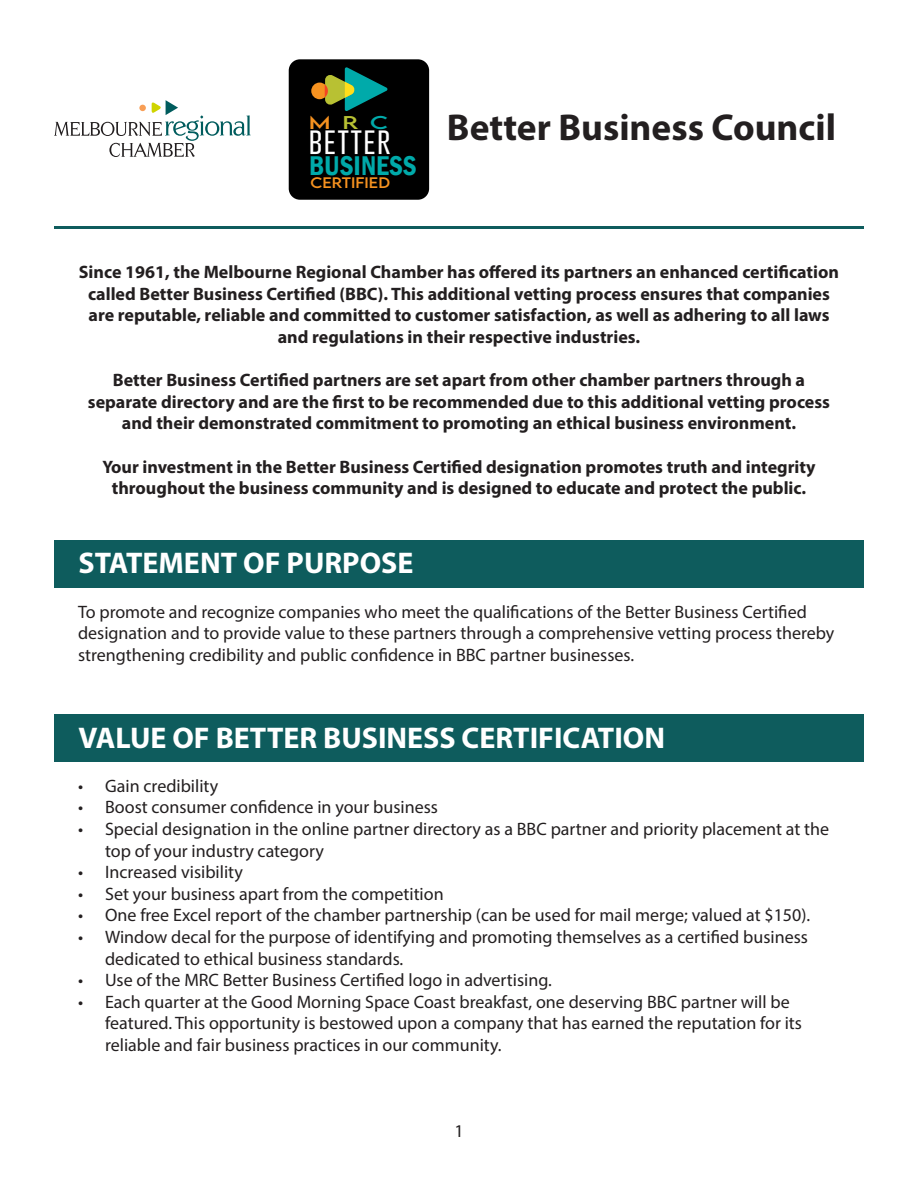
<style>
.page{position:relative;width:918px;height:1188px;background:#fff}
.page>*{position:absolute;margin:0;border:0;box-sizing:border-box;transform-origin:0 0}
.t1{font:700 37.5px "Myriad Pro";color:#231f20}
.t2{font:700 30px "Myriad Pro";color:#fff}
.t3{font:600 condensed 27.9px/20.7px "Franklin Gothic";color:#0aa}
.t4{font:18px/21.6px "Myriad Pro";color:#231f20}
.t5{font:700 18px/21.6px "Myriad Pro";color:#231f20;text-align:center}
.t6{font:16.5px "LEMONMILK";color:#f69220;scale:1.45 1}
.t7{font:13.5px "LEMONMILK";color:#f69220;scale:1.16 1}
.s1{color:#b8c133}
.s2{color:#0aa}
.s3{font-family:"Gobold";font-weight:100;font-stretch:normal;color:#fff}
</style>
<div class="page">
<div style="left:54px;top:540px;width:810px;height:47px;background:#0e5c5d"></div>
<hr style="left:54px;top:227px;width:810px;height:2px;background:#0e5c5d">
<div style="left:54px;top:714px;width:810px;height:48px;background:#0e5c5d"></div>
<svg style="left:54px;top:100px;width:197px;height:57px"></svg>
<div style="left:289px;top:59px;width:140px;height:141px;background:#000;border-radius:11px"></div>
<div style="left:311px;top:83px;width:17px;height:16px;background:#f69220;border-radius:50%"></div>
<svg style="left:325px;top:67px;width:63px;height:44px"></svg>
<p class="t6" style="left:309px;top:112px;width:56px">M<span class="s1">R</span><span class="s2">C</span></p>
<p class="t3" style="left:309px;top:134px;width:109px"><span class="s3">BETTER<br></span>BUSINESS</p>
<p class="t7" style="left:311px;top:174px;width:70px">CERTiFiED</p>
<p class="t1" style="left:447px;top:103px;width:391px">Better Business Council</p>
<p class="t5" style="left:79px;top:261px;width:762px">Since 1961, the Melbourne Regional Chamber has offered its partners an enhanced certification called Better Business Certified (BBC). This additional vetting process ensures that companies are reputable, reliable and committed to customer satisfaction, as well as adhering to all laws and regulations in their respective industries.</p>
<p class="t5" style="left:113px;top:369px;width:694px">Better Business Certified partners are set apart from other chamber partners through a</p>
<p class="t5" style="left:88px;top:390px;width:744px">separate directory and are the first to be recommended due to this additional vetting process and their demonstrated commitment to promoting an ethical business environment.</p>
<p class="t5" style="left:102px;top:455px;width:715px">Your investment in the Better Business Certified designation promotes truth and integrity throughout the business community and is designed to educate and protect the public.</p>
<p class="t2" style="left:78px;top:544px;width:336px">STATEMENT OF PURPOSE</p>
<p class="t4" style="left:78px;top:600px;width:758px">To promote and recognize companies who meet the qualifications of the Better Business Certified designation and to provide value to these partners through a comprehensive vetting process thereby strengthening credibility and public confidence in BBC partner businesses.</p>
<p class="t2" style="left:78px;top:718px;width:588px">VALUE OF BETTER BUSINESS CERTIFICATION</p>
<p class="t4" style="left:78px;top:775px;width:142px">• Gain credibility</p>
<p class="t4" style="left:78px;top:796px;width:361px">• Boost consumer confidence in your business</p>
<p class="t4" style="left:105px;top:818px;width:726px;text-indent:-27px">• Special designation in the online partner directory as a BBC partner and priority placement at the top of your industry category</p>
<p class="t4" style="left:78px;top:861px;width:166px">• Increased visibility</p>
<p class="t4" style="left:78px;top:883px;width:367px">• Set your business apart from the competition</p>
<p class="t4" style="left:78px;top:904px;width:734px">• One free Excel report of the chamber partnership (can be used for mail merge; valued at $150).</p>
<p class="t4" style="left:105px;top:926px;width:704px;text-indent:-27px">• Window decal for the purpose of identifying and promoting themselves as a certified business dedicated to ethical business standards.</p>
<p class="t4" style="left:78px;top:969px;width:475px">• Use of the MRC Better Business Certified logo in advertising.</p>
<p class="t4" style="left:105px;top:991px;width:698px;text-indent:-27px">• Each quarter at the Good Morning Space Coast breakfast, one deserving BBC partner will be featured. This opportunity is bestowed upon a company that has earned the reputation for its reliable and fair business practices in our community.</p>
<p class="t4" style="left:454px;top:1120px;width:11px">1</p>
</div>
